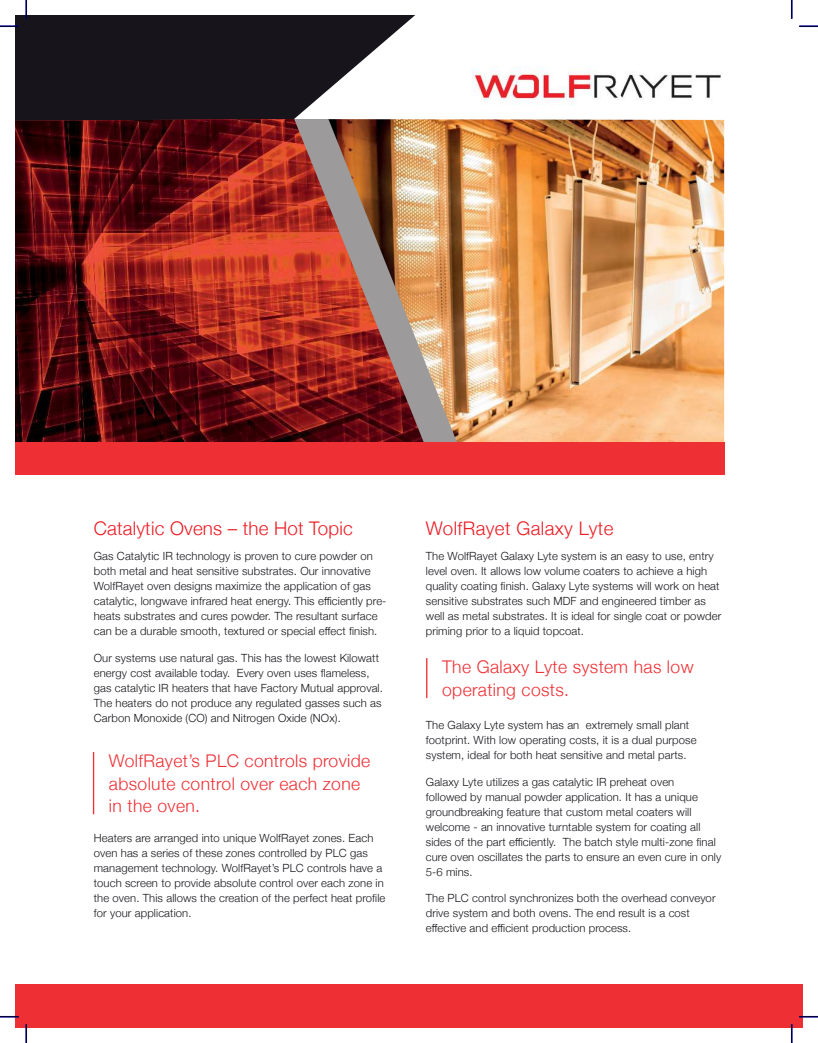
<style>
.page{position:relative;width:818px;height:1043px;background:#fff}
.page>*{position:absolute;margin:0;border:0;box-sizing:border-box;transform-origin:0 0}
.t1{font:300 18.75px "Helvetica Neue";letter-spacing:.01em;color:#ed1c24}
.t2{font:300 17.5px/22.8px "Helvetica Neue";letter-spacing:.02em;color:#ee3035}
.t3{font:300 11.25px/15px "Helvetica Neue";letter-spacing:.01em;color:#17151b}
</style>
<div class="page">
<img style="left:460px;top:119px;width:264px;height:324px">
<svg style="left:15px;top:15px;width:400px;height:104px;fill:#17151b"></svg>
<img style="left:471px;top:66px;width:250px;height:40px">
<hr style="left:93px;top:752px;width:1px;height:62px;background:#ee3035">
<hr style="left:426px;top:658px;width:1px;height:40px;background:#ee3035">
<img style="left:15px;top:119px;width:279px;height:324px">
<img style="left:294px;top:119px;width:166px;height:324px">
<div style="left:15px;top:443px;width:709px;height:32px;background:#ee3035"></div>
<div style="left:15px;top:984px;width:776px;height:43px;background:#ee3035"></div>
<div style="left:791px;top:984px;width:12px;height:43px;background:#ee3035"></div>
<svg style="left:0;top:25px;width:19px;height:2px"></svg>
<svg style="left:799px;top:25px;width:19px;height:2px"></svg>
<svg style="left:0;top:1015px;width:19px;height:2px"></svg>
<svg style="left:799px;top:1015px;width:19px;height:2px"></svg>
<svg style="left:25px;top:0;width:2px;height:19px"></svg>
<svg style="left:25px;top:1024px;width:2px;height:18px"></svg>
<svg style="left:790px;top:0;width:2px;height:19px"></svg>
<svg style="left:790px;top:1024px;width:2px;height:18px"></svg>
<h1 class="t1" style="left:94px;top:521px;width:260px">Catalytic Ovens – the Hot Topic</h1>
<p class="t3" style="left:94px;top:550px;width:294px">Gas Catalytic IR technology is proven to cure powder on both metal and heat sensitive substrates. Our innovative WolfRayet oven designs maximize the application of gas catalytic, longwave infrared heat energy. This e昀케ciently pre&shy;heats substrates and cures powder. The resultant surface can be a durable smooth, textured or special e昀昀ect 昀椀nish.</p>
<p class="t3" style="left:94px;top:651px;width:290px">Our systems use natural gas. This has the lowest Kilowatt energy cost available today. Every oven uses 昀氀ameless, gas catalytic IR heaters that have Factory Mutual approval.<br>The heaters do not produce any regulated gasses such as Carbon Monoxide (CO) and Nitrogen Oxide (NOx).</p>
<h2 class="t2" style="left:109px;top:751px;width:263px">WolfRayet’s PLC controls provide absolute control over each zone in the oven.</h2>
<p class="t3" style="left:94px;top:831px;width:293px">Heaters are arranged into unique WolfRayet zones. Each oven has a series of these zones controlled by PLC gas management technology. WolfRayet’s PLC controls have a touch screen to provide absolute control over each zone in the oven. This allows the creation of the perfect heat pro昀椀le for your application.</p>
<h1 class="t1" style="left:426px;top:521px;width:189px">WolfRayet Galaxy Lyte</h1>
<p class="t3" style="left:426px;top:550px;width:297px">The WolfRayet Galaxy Lyte system is an easy to use, entry level oven. It allows low volume coaters to achieve a high quality coating 昀椀nish. Galaxy Lyte systems will work on heat sensitive substrates such MDF and engineered timber as well as metal substrates. It is ideal for single coat or powder priming prior to a liquid topcoat.</p>
<h2 class="t2" style="left:442px;top:657px;width:253px">The Galaxy Lyte system has low operating costs.</h2>
<p class="t3" style="left:426px;top:718px;width:272px">The Galaxy Lyte system has an extremely small plant footprint. With low operating costs, it is a dual purpose system, ideal for both heat sensitive and metal parts.</p>
<p class="t3" style="left:426px;top:775px;width:297px">Galaxy Lyte utilizes a gas catalytic IR preheat oven<br>followed by manual powder application. It has a unique groundbreaking feature that custom metal coaters will welcome - an innovative turntable system for coating all sides of the part e昀케ciently. The batch style multi-zone 昀椀nal cure oven oscillates the parts to ensure an even cure in only 5-6 mins.</p>
<p class="t3" style="left:426px;top:891px;width:291px">The PLC control synchronizes both the overhead conveyor drive system and both ovens. The end result is a cost<br>e昀昀ective and e昀케cient production process.</p>
</div>
